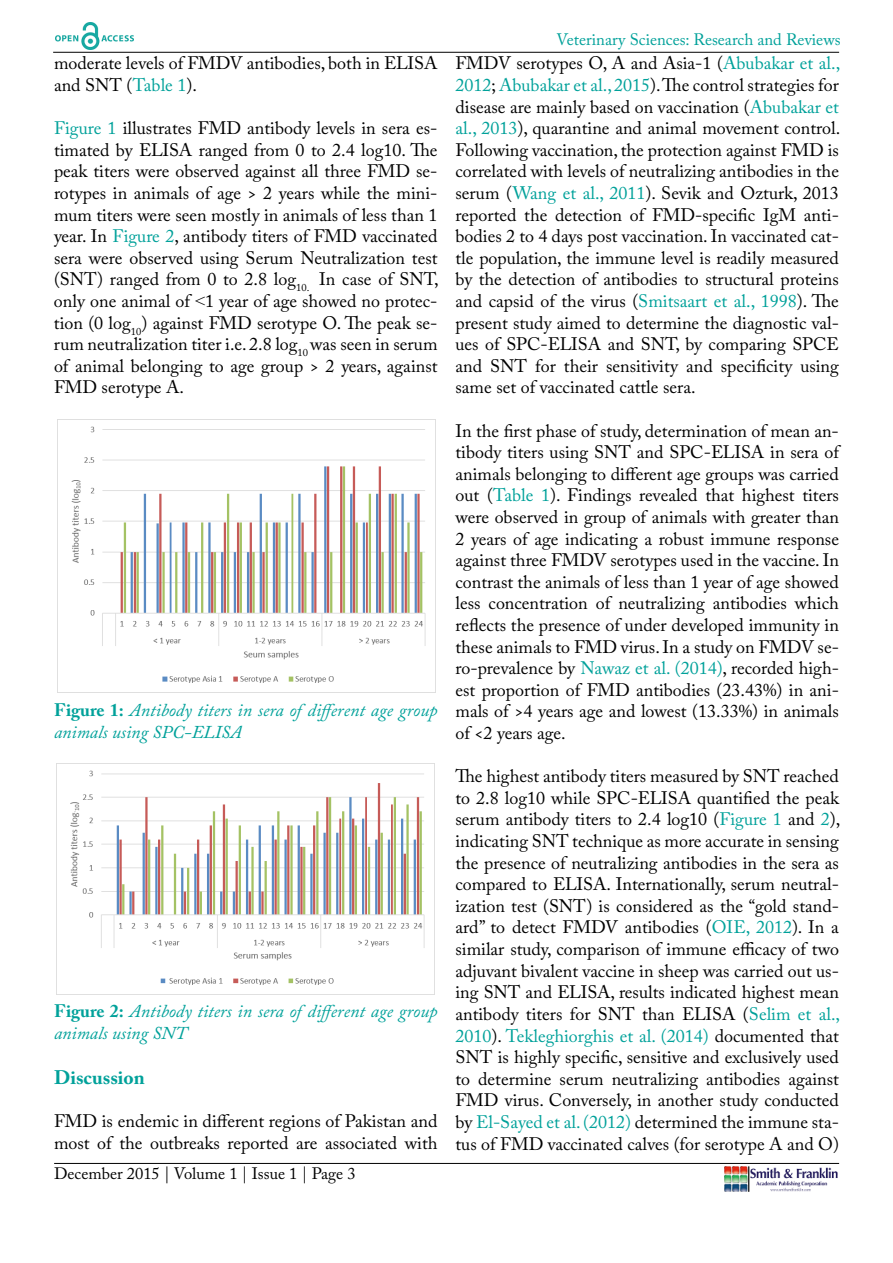
<style>
.page{position:relative;width:893px;height:1263px;background:#fff}
.page>*{position:absolute;margin:0;border:0;box-sizing:border-box;transform-origin:0 0}
.t1{font:700 19.5px "Adobe Caslon Pro";color:#00a19a}
.t2{font:18px/21.6px "Adobe Caslon Pro";color:#000;text-align:justify}
.t3{font:italic 18px/21.6px "Adobe Caslon Pro";color:#00a19a}
.t4{font:16.5px "Adobe Caslon Pro";color:#00a19a}
.t5{font:16.5px "Adobe Caslon Pro";color:#000}
.s1{color:#00a19a}
.s2{font-family:"Times New Roman"}
.s3{font-weight:700;font-style:normal}
</style>
<div class="page">
<hr style="left:53px;top:52px;width:786px;height:1px;background:#000">
<hr style="left:54px;top:1163px;width:785px;height:1px;background:#000">
<img style="left:724px;top:1167px;width:113px;height:24px">
<img style="left:55px;top:23px;width:79px;height:27px">
<img style="left:57px;top:420px;width:379px;height:272px">
<img style="left:56px;top:764px;width:379px;height:230px">
<p class="t2" style="left:54px;top:52px;width:385px">moderate levels of FMDV antibodies, both in ELISA and SNT (<span class="s1">Table 1</span>).</p>
<p class="t2" style="left:54px;top:117px;width:386px"><span class="s1">Figure 1</span> illustrates FMD antibody levels in sera es&shy;timated by ELISA ranged from 0 to 2.4 log10. The peak titers were observed against all three FMD se&shy;rotypes in animals of age &gt; 2 years while the mini&shy;mum titers were seen mostly in animals of less than 1 year. In <span class="s1">Figure 2</span>, antibody titers of FMD vaccinated sera were observed using Serum Neutralization test (SNT) ranged from 0 to 2.8 log<sub>10.</sub> In case of SNT, only one animal of <span class="s2">˂</span>1 year of age showed no protec&shy;tion (0 log<sub>10</sub>) against FMD serotype O. The peak se&shy;rum neutralization titer i.e. 2.8 log<sub>10</sub> was seen in serum of animal belonging to age group &gt; 2 years, against FMD serotype A.</p>
<p class="t3" style="left:54px;top:699px;width:385px"><span class="s3">Figure 1:</span> Antibody titers in sera of different age group animals using SPC-ELISA</p>
<p class="t3" style="left:54px;top:1000px;width:385px"><span class="s3">Figure 2:</span> Antibody titers in sera of different age group animals using SNT</p>
<p class="t1" style="left:54px;top:1066px;width:92px">Discussion</p>
<p class="t2" style="left:54px;top:1110px;width:385px">FMD is endemic in different regions of Pakistan and most of the outbreaks reported are associated with</p>
<p class="t5" style="left:54px;top:1164px;width:303px">December 2015 | Volume 1 | Issue 1 | Page 3</p>
<p class="t4" style="left:556px;top:30px;width:286px">Veterinary Sciences: Research and Reviews</p>
<p class="t2" style="left:455px;top:52px;width:386px">FMDV serotypes O, A and Asia-1 (<span class="s1">Abubakar et al., 2012</span>; <span class="s1">Abubakar et al., 2015</span>). The control strategies for disease are mainly based on vaccination (<span class="s1">Abubakar et al., 2013</span>), quarantine and animal movement control.<br>Following vaccination, the protection against FMD is correlated with levels of neutralizing antibodies in the serum (<span class="s1">Wang et al., 2011</span>). Sevik and Ozturk, 2013 reported the detection of FMD-specific IgM anti&shy;bodies 2 to 4 days post vaccination. In vaccinated cat&shy;tle population, the immune level is readily measured by the detection of antibodies to structural proteins and capsid of the virus (<span class="s1">Smitsaart et al., 1998</span>). The present study aimed to determine the diagnostic val&shy;ues of SPC-ELISA and SNT, by comparing SPCE and SNT for their sensitivity and specificity using same set of vaccinated cattle sera.</p>
<p class="t2" style="left:455px;top:420px;width:385px">In the first phase of study, determination of mean an&shy;tibody titers using SNT and SPC-ELISA in sera of animals belonging to different age groups was carried out (<span class="s1">Table 1</span>). Findings revealed that highest titers were observed in group of animals with greater than 2 years of age indicating a robust immune response against three FMDV serotypes used in the vaccine. In contrast the animals of less than 1 year of age showed less concentration of neutralizing antibodies which reflects the presence of under developed immunity in these animals to FMD virus. In a study on FMDV se&shy;ro-prevalence by <span class="s1">Nawaz et al. (2014)</span>, recorded high&shy;est proportion of FMD antibodies (23.43%) in ani&shy;mals of &gt;4 years age and lowest (13.33%) in animals of &lt;2 years age.</p>
<p class="t2" style="left:455px;top:765px;width:386px">The highest antibody titers measured by SNT reached to 2.8 log10 while SPC-ELISA quantified the peak serum antibody titers to 2.4 log10 (<span class="s1">Figure 1</span> and <span class="s1">2</span>), indicating SNT technique as more accurate in sensing the presence of neutralizing antibodies in the sera as compared to ELISA. Internationally, serum neutral&shy;ization test (SNT) is considered as the “gold stand&shy;ard” to detect FMDV antibodies (<span class="s1">OIE, 2012</span>). In a similar study, comparison of immune efficacy of two adjuvant bivalent vaccine in sheep was carried out us&shy;ing SNT and ELISA, results indicated highest mean antibody titers for SNT than ELISA (<span class="s1">Selim et al., 2010</span>). <span class="s1">Tekleghiorghis et al. (2014)</span> documented that SNT is highly specific, sensitive and exclusively used to determine serum neutralizing antibodies against FMD virus. Conversely, in another study conducted by <span class="s1">El-Sayed et al. (2012)</span> determined the immune sta&shy;tus of FMD vaccinated calves (for serotype A and O)</p>
</div>
